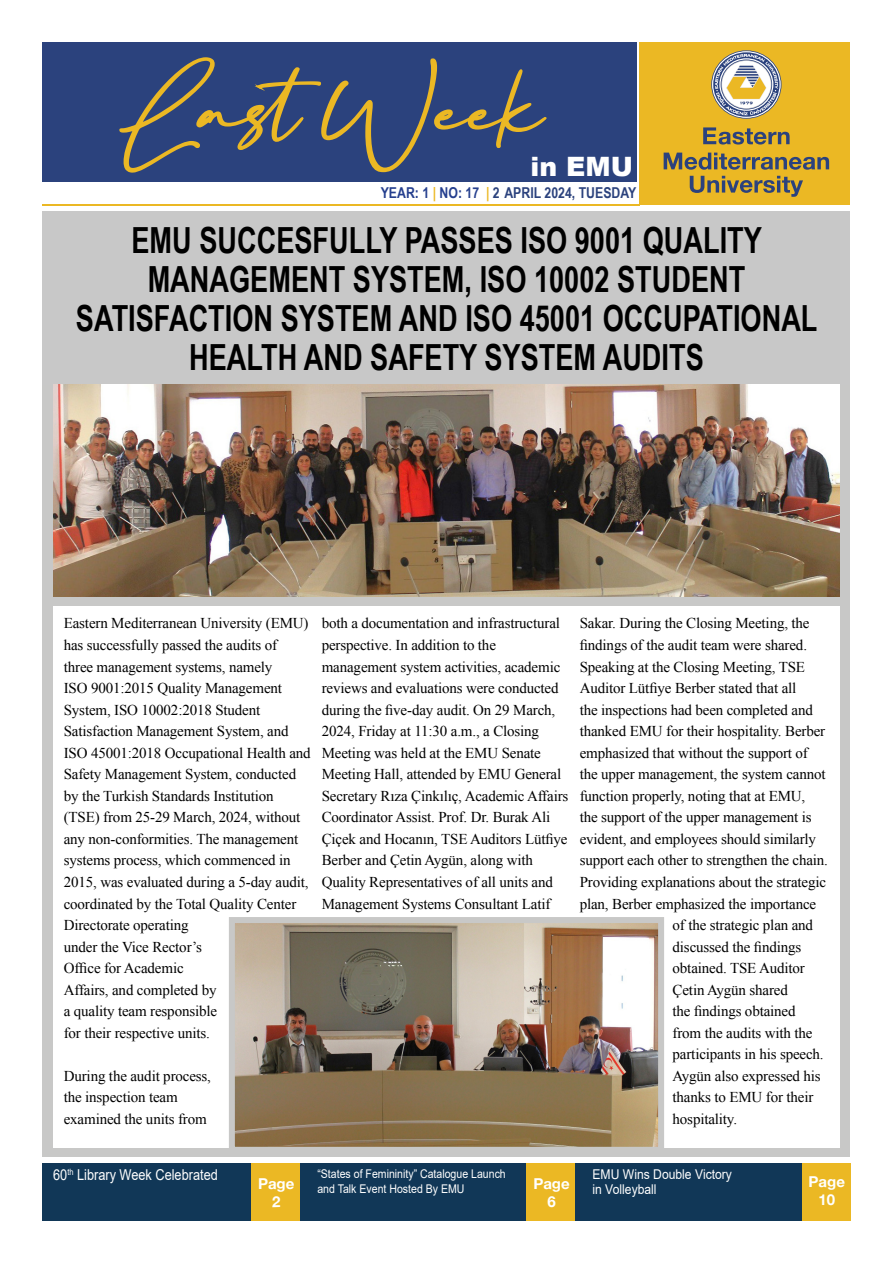
<style>
.page{position:relative;width:893px;height:1263px;background:#fff}
.page>*{position:absolute;margin:0;border:0;box-sizing:border-box;transform-origin:0 0}
.t1{font:700 36px/39px "Arial Narrow";color:#000;text-align:center;scale:.92 1}
.t2{font:900 26.7px "Arial";color:#fff}
.t3{font:15px/21.6px "Times New Roman EMU";letter-spacing:-.01em;color:#000}
.t4{font:700 15px "Arial Narrow";color:#2b427d}
.t5{font:15px "Arial";color:#fff;scale:.85 1}
.t6{font:700 15px "Helvetica Neue EMU";color:#fff}
.t7{font:13.5px "Arial";color:#fff;scale:.9 1}
.t8{font:12px/15px "Arial";color:#fff;scale:.88 1}
.s1{color:#253f8e}
.s2{color:#ebb824}
</style>
<div class="page">
<div style="left:42px;top:1163px;width:808px;height:57px;background:#113757"></div>
<div style="left:251px;top:1163px;width:49px;height:57px;background:#ebb824"></div>
<div style="left:526px;top:1163px;width:49px;height:57px;background:#ebb824"></div>
<div style="left:802px;top:1163px;width:48px;height:57px;background:#ebb824"></div>
<div style="left:43px;top:43px;width:594px;height:139px;background:#2b427d"></div>
<div style="left:640px;top:43px;width:210px;height:162px;background:#ebb824"></div>
<svg style="left:119px;top:57px;width:428px;height:116px"></svg>
<svg style="left:711px;top:50px;width:70px;height:69px"></svg>
<svg style="left:703px;top:127px;width:87px;height:18px"></svg>
<svg style="left:664px;top:153px;width:165px;height:17px"></svg>
<svg style="left:690px;top:176px;width:113px;height:21px"></svg>
<hr style="left:43px;top:204px;width:597px;height:2px;background:#ebb824">
<div style="left:43px;top:385px;width:807px;height:772px;background:#c8c8c7"></div>
<div style="left:53px;top:606px;width:787px;height:541px;background:#fff"></div>
<div style="left:43px;top:211px;width:807px;height:174px;background:#c8c8c8"></div>
<img style="left:53px;top:385px;width:787px;height:212px">
<img style="left:236px;top:924px;width:421px;height:222px">
<div style="left:229px;top:917px;width:435px;height:236px;border:6px solid #c8c8c7"></div>
<h2 class="t2" style="left:531px;top:147px;width:104px">in EMU</h2>
<p class="t4" style="left:381px;top:181px;width:257px"><span class="s1">YEAR: 1</span> <span class="s2">|</span> <span class="s1">NO: 17</span> <span class="s2">|</span> 2 APRIL 2024, TUESDAY</p>
<p class="t1" style="left:132px;top:219px;width:687px">EMU SUCCESFULLY PASSES ISO 9001 QUALITY<br>MANAGEMENT SYSTEM, ISO 10002 STUDENT</p>
<p class="t1" style="left:76px;top:297px;width:808px">SATISFACTION SYSTEM AND ISO 45001 OCCUPATIONAL<br>HEALTH AND SAFETY SYSTEM AUDITS</p>
<p class="t3" style="left:64px;top:612px;width:248px">Eastern Mediterranean University (EMU) has successfully passed the audits of<br>three management systems, namely<br>ISO 9001:2015 Quality Management System, ISO 10002:2018 Student Satisfaction Management System, and ISO 45001:2018 Occupational Health and Safety Management System, conducted by the Turkish Standards Institution (TSE) from 25-29 March, 2024, without any non-conformities. The management systems process, which commenced in 2015, was evaluated during a 5-day audit, coordinated by the Total Quality Center Directorate operating<br>under the Vice Rector’s<br>Office for Academic<br>Affairs, and completed by<br>a quality team responsible<br>for their respective units.</p>
<p class="t3" style="left:64px;top:1065px;width:149px">During the audit process, the inspection team examined the units from</p>
<p class="t3" style="left:322px;top:612px;width:248px">both a documentation and infrastructural perspective. In addition to the management system activities, academic reviews and evaluations were conducted during the five-day audit. On 29 March, 2024, Friday at 11:30 a.m., a Closing Meeting was held at the EMU Senate Meeting Hall, attended by EMU General Secretary Rıza Çinkılıç, Academic Affairs Coordinator Assist. Prof. Dr. Burak Ali Çiçek and Hocanın, TSE Auditors Lütfiye Berber and Çetin Aygün, along with Quality Representatives of all units and Management Systems Consultant Latif</p>
<p class="t3" style="left:580px;top:612px;width:231px">Sakar. During the Closing Meeting, the</p>
<p class="t3" style="left:580px;top:634px;width:229px">findings of the audit team were shared.</p>
<p class="t3" style="left:580px;top:655px;width:227px">Speaking at the Closing Meeting, TSE</p>
<p class="t3" style="left:580px;top:677px;width:218px">Auditor Lütfiye Berber stated that all</p>
<p class="t3" style="left:580px;top:699px;width:235px">the inspections had been completed and</p>
<p class="t3" style="left:580px;top:720px;width:247px">thanked EMU for their hospitality. Berber</p>
<p class="t3" style="left:580px;top:742px;width:230px">emphasized that without the support of</p>
<p class="t3" style="left:580px;top:763px;width:247px">the upper management, the system cannot</p>
<p class="t3" style="left:580px;top:785px;width:227px">function properly, noting that at EMU,</p>
<p class="t3" style="left:580px;top:806px;width:233px">the support of the upper management is</p>
<p class="t3" style="left:580px;top:828px;width:238px">evident, and employees should similarly</p>
<p class="t3" style="left:580px;top:849px;width:250px">support each other to strengthen the chain.</p>
<p class="t3" style="left:580px;top:871px;width:248px">Providing explanations about the strategic</p>
<p class="t3" style="left:580px;top:892px;width:238px">plan, Berber emphasized the importance</p>
<p class="t3" style="left:673px;top:914px;width:142px">of the strategic plan and</p>
<p class="t3" style="left:673px;top:935px;width:130px">discussed the findings</p>
<p class="t3" style="left:673px;top:957px;width:134px">obtained. TSE Auditor</p>
<p class="t3" style="left:673px;top:979px;width:117px">Çetin Aygün shared</p>
<p class="t3" style="left:673px;top:1000px;width:124px">the findings obtained</p>
<p class="t3" style="left:673px;top:1022px;width:141px">from the audits with the</p>
<p class="t3" style="left:673px;top:1043px;width:153px">participants in his speech.</p>
<p class="t3" style="left:673px;top:1065px;width:150px">Aygün also expressed his</p>
<p class="t3" style="left:673px;top:1086px;width:142px">thanks to EMU for their</p>
<p class="t3" style="left:673px;top:1108px;width:66px">hospitality.</p>
<p class="t5" style="left:53px;top:1165px;width:195px">60<sup>th</sup> Library Week Celebrated</p>
<p class="t8" style="left:317px;top:1166px;width:216px">“States of Femininity” Catalogue Launch and Talk Event Hosted By EMU</p>
<p class="t7" style="left:592px;top:1165px;width:157px">EMU Wins Double Victory</p>
<p class="t6" style="left:258px;top:1174px;width:38px">Page</p>
<p class="t6" style="left:272px;top:1192px;width:10px">2</p>
<p class="t6" style="left:533px;top:1174px;width:38px">Page</p>
<p class="t6" style="left:547px;top:1192px;width:10px">6</p>
<p class="t7" style="left:592px;top:1180px;width:73px">in Volleyball</p>
<p class="t6" style="left:809px;top:1172px;width:38px">Page</p>
<p class="t6" style="left:818px;top:1190px;width:18px">10</p>
</div>
